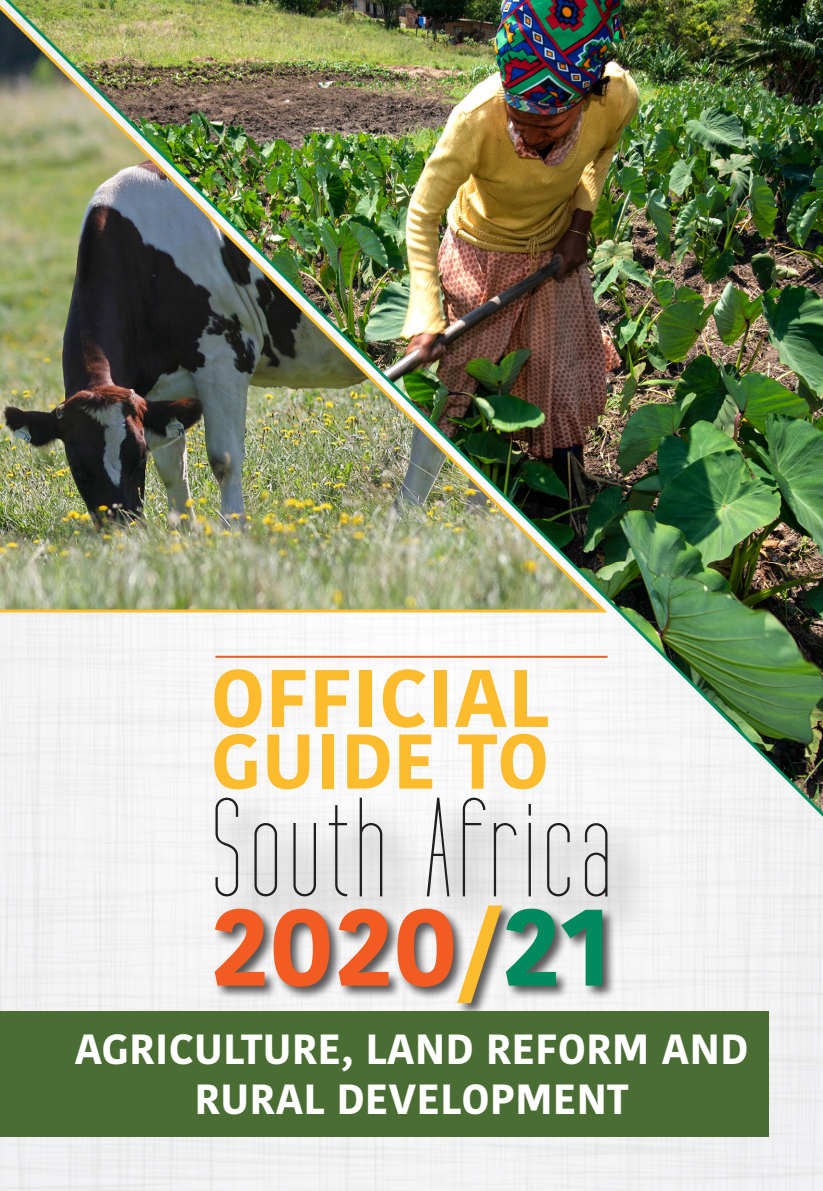
<style>
.page{position:relative;width:823px;height:1191px;background:#fff}
.page>*{position:absolute;margin:0;border:0;box-sizing:border-box;transform-origin:0 0}
.t1{font:143px "Tall Films";letter-spacing:.04em;color:#231f20}
.t2{font:700 109.8px "Kohinoor Bangla";color:#f25b21}
.t3{font:700 81px "Kohinoor Bangla";color:#fdbb2e}
.t4{font:700 77px "Kohinoor Bangla";color:#fdbb2e}
.t5{font:700 42px/50.4px "Kohinoor Bangla";color:#fff;text-align:center}
.s1{color:#fdbb2e}
.s2{color:#008a5e}
</style>
<div class="page">
<div style="left:0;top:836px;width:822px;height:355px;background:#f1f1f3"></div>
<img style="left:0;top:0;width:822px;height:836px">
<div style="left:208px;top:792px;width:445px;height:149px;background:#231f20;opacity:.75"></div>
<div style="left:213px;top:903px;width:403px;height:114px;background:#231f20;opacity:.75"></div>
<hr style="left:215px;top:656px;width:392px;height:2px;background:#f25b21">
<div style="left:0;top:1011px;width:768px;height:126px;background:#4a6d33"></div>
<p class="t3" style="left:210px;top:627px;width:340px">OFFICIAL</p>
<p class="t4" style="left:210px;top:693px;width:340px">GUIDE TO</p>
<p class="t1" style="left:210px;top:782px;width:404px">South Africa</p>
<p class="t2" style="left:210px;top:850px;width:404px">2020<span class="s1">/</span><span class="s2">21</span></p>
<p class="t5" style="left:74px;top:1021px;width:675px">AGRICULTURE, LAND REFORM AND<br>RURAL DEVELOPMENT</p>
</div>
